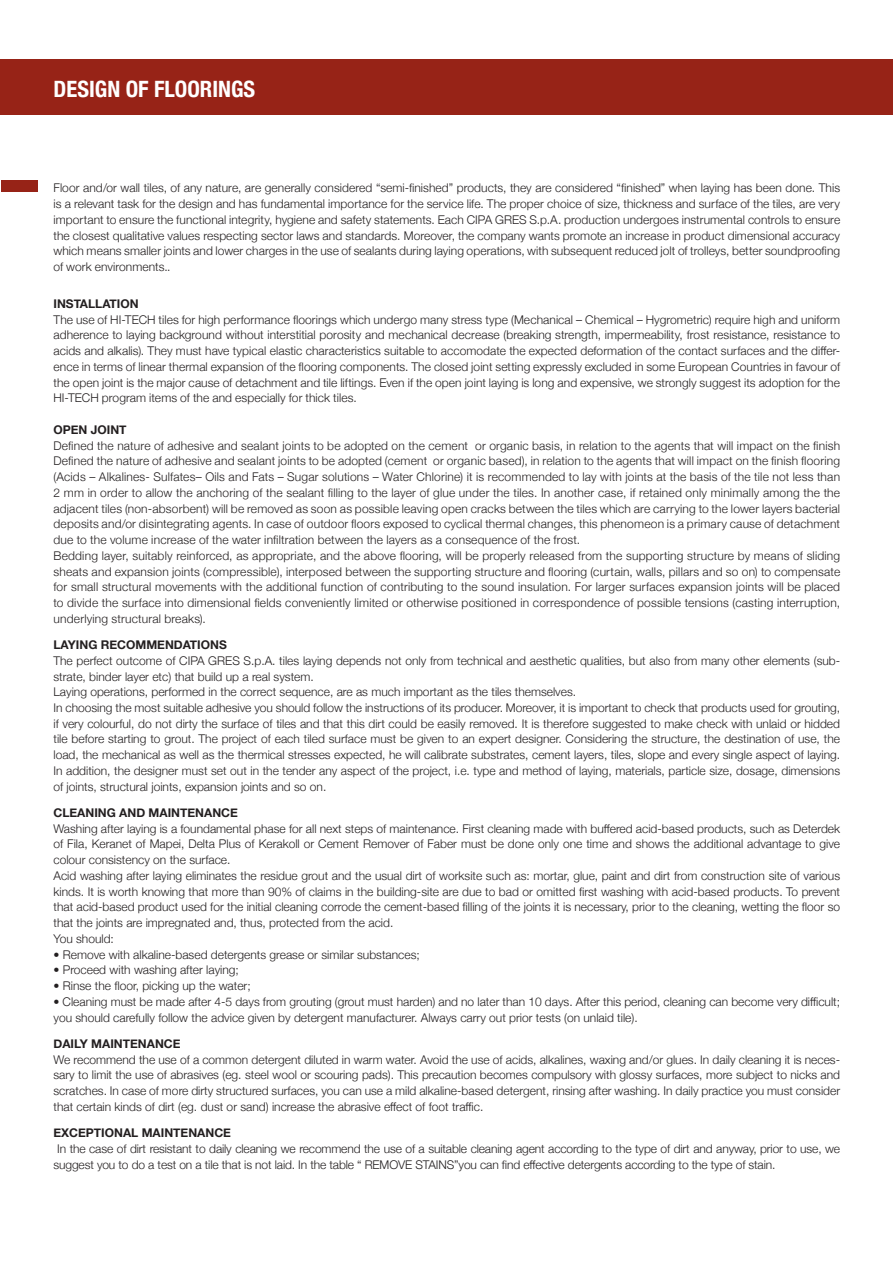
<style>
.page{position:relative;width:893px;height:1263px;background:#fff}
.page>*{position:absolute;margin:0;border:0;box-sizing:border-box;transform-origin:0 0}
.t1{font:700 condensed 22.5px "Helvetica Neue";color:#fff}
.t2{font:300 12px/15.8px "Helvetica Neue";color:#231f20}
.t3{font:700 12px "Helvetica Neue";color:#231f20}
</style>
<div class="page">
<div style="left:0;top:60px;width:893px;height:55px;background:#972317"></div>
<div style="left:2px;top:181px;width:36px;height:11px;background:#972317"></div>
<h1 class="t1" style="left:54px;top:71px;width:203px">DESIGN OF FLOORINGS</h1>
<p class="t2" style="left:54px;top:179px;width:788px;text-align:justify">Floor and/or wall tiles, of any nature, are generally considered “semi-finished” products, they are considered “finished” when laying has been done. This is a relevant task for the design and has fundamental importance for the service life. The proper choice of size, thickness and surface of the tiles, are very important to ensure the functional integrity, hygiene and safety statements. Each CIPA GRES S.p.A. production undergoes instrumental controls to ensure the closest qualitative values respecting sector laws and standards. Moreover, the company wants promote an increase in product dimensional accuracy which means smaller joints and lower charges in the use of sealants during laying operations, with subsequent reduced jolt of trolleys, better soundproofing of work environments..</p>
<p class="t3" style="left:54px;top:294px;width:87px">INSTALLATION</p>
<p class="t2" style="left:54px;top:311px;width:788px;text-align:justify">The use of HI-TECH tiles for high performance floorings which undergo many stress type (Mechanical – Chemical – Hygrometric) require high and uniform adherence to laying background without interstitial porosity and mechanical decrease (breaking strength, impermeability, frost resistance, resistance to acids and alkalis). They must have typical elastic characteristics suitable to accomodate the expected deformation of the contact surfaces and the differ&shy;ence in terms of linear thermal expansion of the flooring components. The closed joint setting expressly excluded in some European Countries in favour of the open joint is the major cause of detachment and tile liftings. Even if the open joint laying is long and expensive, we strongly suggest its adoption for the HI-TECH program items of the and especially for thick tiles.</p>
<p class="t3" style="left:54px;top:420px;width:75px">OPEN JOINT</p>
<p class="t2" style="left:54px;top:436px;width:788px">Defined the nature of adhesive and sealant joints to be adopted on the cement or organic basis, in relation to the agents that will impact on the finish Defined the nature of adhesive and sealant joints to be adopted (cement or organic based), in relation to the agents that will impact on the finish flooring (Acids – Alkalines- Sulfates– Oils and Fats – Sugar solutions – Water Chlorine) it is recommended to lay with joints at the basis of the tile not less than 2 mm in order to allow the anchoring of the sealant filling to the layer of glue under the tiles. In another case, if retained only minimally among the the adjacent tiles (non-absorbent) will be removed as soon as possible leaving open cracks between the tiles which are carrying to the lower layers bacterial deposits and/or disintegrating agents. In case of outdoor floors exposed to cyclical thermal changes, this phenomeon is a primary cause of detachment due to the volume increase of the water infiltration between the layers as a consequence of the frost.<br>Bedding layer, suitably reinforced, as appropriate, and the above flooring, will be properly released from the supporting structure by means of sliding sheats and expansion joints (compressible), interposed between the supporting structure and flooring (curtain, walls, pillars and so on) to compensate for small structural movements with the additional function of contributing to the sound insulation. For larger surfaces expansion joints will be placed to divide the surface into dimensional fields conveniently limited or otherwise positioned in correspondence of possible tensions (casting interruption, underlying structural breaks).</p>
<p class="t3" style="left:54px;top:635px;width:175px">LAYING RECOMMENDATIONS</p>
<p class="t2" style="left:54px;top:652px;width:788px">The perfect outcome of CIPA GRES S.p.A. tiles laying depends not only from technical and aesthetic qualities, but also from many other elements (sub&shy;strate, binder layer etc) that build up a real system.<br>Laying operations, performed in the correct sequence, are as much important as the tiles themselves.<br>In choosing the most suitable adhesive you should follow the instructions of its producer. Moreover, it is important to check that products used for grouting, if very colourful, do not dirty the surface of tiles and that this dirt could be easily removed. It is therefore suggested to make check with unlaid or hidded tile before starting to grout. The project of each tiled surface must be given to an expert designer. Considering the structure, the destination of use, the load, the mechanical as well as the thermical stresses expected, he will calibrate substrates, cement layers, tiles, slope and every single aspect of laying.<br>In addition, the designer must set out in the tender any aspect of the project, i.e. type and method of laying, materials, particle size, dosage, dimensions of joints, structural joints, expansion joints and so on.</p>
<p class="t3" style="left:54px;top:803px;width:186px">CLEANING AND MAINTENANCE</p>
<p class="t2" style="left:54px;top:820px;width:788px">Washing after laying is a foundamental phase for all next steps of maintenance. First cleaning made with buffered acid-based products, such as Deterdek of Fila, Keranet of Mapei, Delta Plus of Kerakoll or Cement Remover of Faber must be done only one time and shows the additional advantage to give colour consistency on the surface.<br>Acid washing after laying eliminates the residue grout and the usual dirt of worksite such as: mortar, glue, paint and dirt from construction site of various kinds. It is worth knowing that more than 90% of claims in the building-site are due to bad or omitted first washing with acid-based products. To prevent that acid-based product used for the initial cleaning corrode the cement-based filling of the joints it is necessary, prior to the cleaning, wetting the floor so that the joints are impregnated and, thus, protected from the acid.<br>You should:</p>
<p class="t2" style="left:54px;top:946px;width:368px">• Remove with alkaline-based detergents grease or similar substances;</p>
<p class="t2" style="left:54px;top:961px;width:187px">• Proceed with washing after laying;</p>
<p class="t2" style="left:54px;top:977px;width:199px">• Rinse the floor, picking up the water;</p>
<p class="t2" style="left:54px;top:993px;width:788px">• Cleaning must be made after 4-5 days from grouting (grout must harden) and no later than 10 days. After this period, cleaning can become very difficult; you should carefully follow the advice given by detergent manufacturer. Always carry out prior tests (on unlaid tile).</p>
<p class="t3" style="left:54px;top:1034px;width:129px">DAILY MAINTENANCE</p>
<p class="t2" style="left:54px;top:1051px;width:788px;text-align:justify">We recommend the use of a common detergent diluted in warm water. Avoid the use of acids, alkalines, waxing and/or glues. In daily cleaning it is neces&shy;sary to limit the use of abrasives (eg. steel wool or scouring pads). This precaution becomes compulsory with glossy surfaces, more subject to nicks and scratches. In case of more dirty structured surfaces, you can use a mild alkaline-based detergent, rinsing after washing. In daily practice you must consider that certain kinds of dirt (eg. dust or sand) increase the abrasive effect of foot traffic.</p>
<p class="t3" style="left:54px;top:1123px;width:179px">EXCEPTIONAL MAINTENANCE</p>
<p class="t2" style="left:54px;top:1140px;width:788px;text-indent:4px">In the case of dirt resistant to daily cleaning we recommend the use of a suitable cleaning agent according to the type of dirt and anyway, prior to use, we suggest you to do a test on a tile that is not laid. In the table “ REMOVE STAINS”you can find effective detergents according to the type of stain.</p>
</div>
